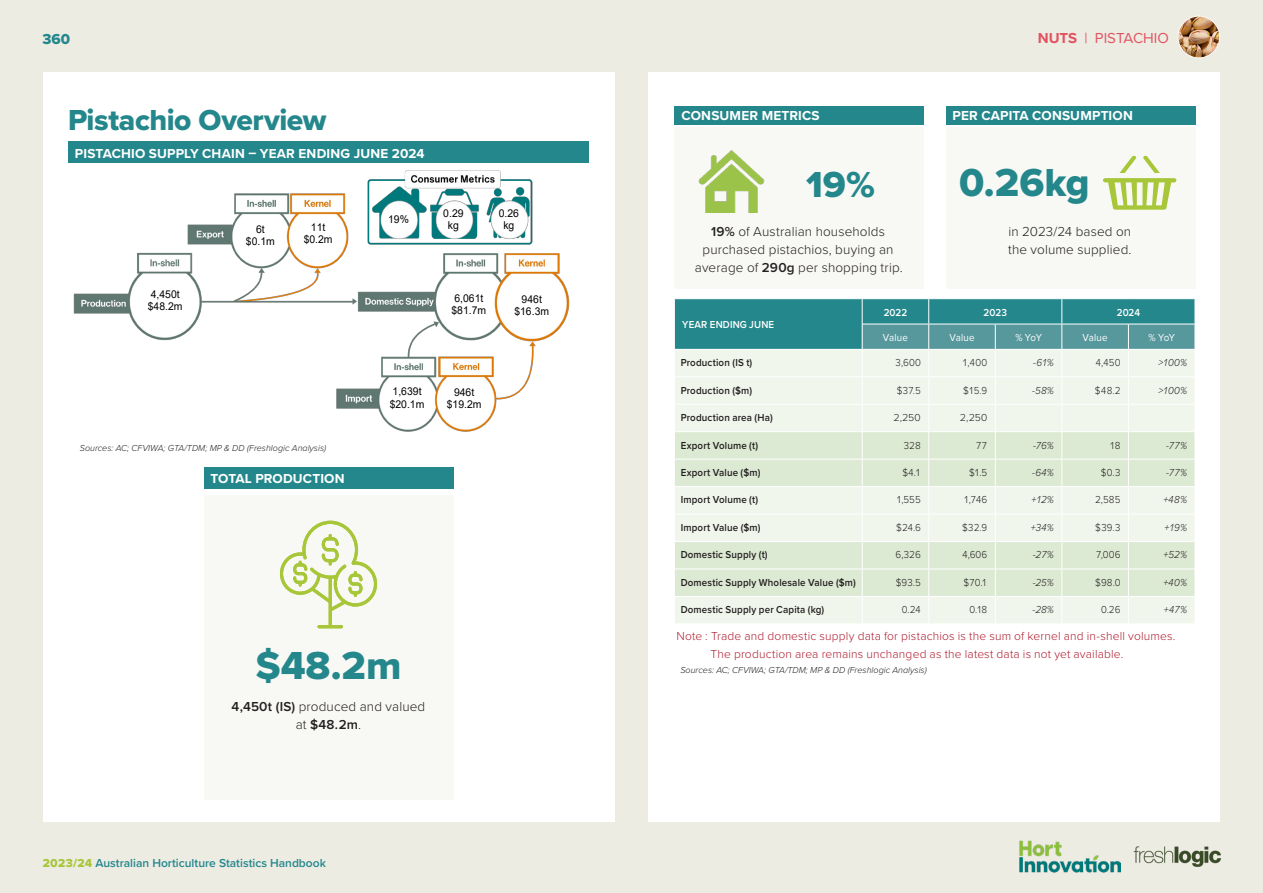
<style>
.page{position:relative;width:1263px;height:893px;background:#ecece3}
.page>*{position:absolute;margin:0;border:0;box-sizing:border-box;transform-origin:0 0}
.t1{font:40.5px "Proxima Nova Extrabld";color:#24878c}
.t2{font:37.5px "Proxima Nova Extrabld";color:#24878c}
.t3{font:30px "Proxima Nova Extrabld";letter-spacing:-.015em;color:#24878c}
.t4{font:15px "Proxima Nova";color:#e25360}
.t5{font:15px "Proxima Nova Extrabld";color:#24878c}
.BODY{font:300 13.5px/18px "Proxima Nova";letter-spacing:.01em;color:#231f20;text-align:center}
.REV_TEAL_TITLES{font:700 13.5px "Proxima Nova";letter-spacing:.015em;color:#fff}
.graph_details{font:300 12px/18px "Proxima Nova";letter-spacing:.015em;color:#ae1d2f}
.t6{font:600 12px "Proxima Nova";color:#24878c}
.t7{font:10.8px/12.3px "Arial 0 50";color:#000;text-align:center}
.TABLE_BDY_semi_bold{font:600 10.5px "Proxima Nova";letter-spacing:.015em;color:#231f20;scale:.93 1}
.TABLE_BDY{font:300 10.5px "Proxima Nova";color:#231f20;scale:.93 1}
.TABLE_BDY-2{font:italic 300 10.5px "Proxima Nova";letter-spacing:-.01em;color:#231f20;scale:.93 1}
.TABLE_HDR_Rev_Caps{font:600 10.5px "Proxima Nova";letter-spacing:.015em;color:#fff;scale:.93 1}
.TABLE_BDY-3{font:10.5px "Proxima Nova";letter-spacing:.015em;color:#fff;scale:.93 1}
.TABLE_BDY-4{font:300 10.5px "Proxima Nova";color:#231f20}
.SOURCES{font:italic 300 9px "Proxima Nova";color:#231f20}
.s1{font-weight:600}
.s2{font-family:"Proxima Nova Extrabld";font-weight:400;color:#a7c638}
.s3{font-weight:700}
</style>
<div class="page">
<div style="left:648px;top:72px;width:572px;height:750px;background:#fff"></div>
<div style="left:43px;top:72px;width:571px;height:750px;background:#fff"></div>
<img style="left:1129px;top:837px;width:97px;height:39px">
<img style="left:1019px;top:840px;width:102px;height:33px">
<svg style="left:674px;top:299px;width:521px;height:324px;background:#cee2d7"></svg>
<div style="left:68px;top:141px;width:521px;height:22px;background:#24878c"></div>
<img style="left:1178px;top:16px;width:42px;height:42px;border-radius:21px">
<div style="left:1177px;top:16px;width:43px;height:42px;border:1px solid #fff;border-radius:50%"></div>
<div style="left:204px;top:495px;width:249px;height:304px;background:#f8f8f5"></div>
<div style="left:204px;top:467px;width:249px;height:22px;background:#24878c"></div>
<svg style="left:280px;top:521px;width:97px;height:107px"></svg>
<div style="left:674px;top:127px;width:250px;height:162px;background:#f8f8f5"></div>
<div style="left:674px;top:106px;width:250px;height:18px;background:#24878c"></div>
<div style="left:946px;top:127px;width:249px;height:162px;background:#f8f8f5"></div>
<div style="left:946px;top:106px;width:249px;height:18px;background:#24878c"></div>
<svg style="left:1103px;top:155px;width:74px;height:55px"></svg>
<img style="left:73px;top:170px;width:497px;height:262px">
<img style="left:698px;top:150px;width:67px;height:62px">
<h3 class="t5" style="left:43px;top:28px;width:29px">360</h3>
<h1 class="t3" style="left:68px;top:98px;width:260px">Pistachio Overview</h1>
<p class="REV_TEAL_TITLES" style="left:75px;top:143px;width:351px">PISTACHIO SUPPLY CHAIN – YEAR ENDING JUNE 2024</p>
<p class="t7" style="left:246px;top:222px;width:30px">6t $0.1m</p>
<p class="t7" style="left:304px;top:221px;width:30px">11t $0.2m</p>
<p class="t7" style="left:388px;top:213px;width:22px">19%</p>
<p class="t7" style="left:443px;top:207px;width:22px">0.29 kg</p>
<p class="t7" style="left:499px;top:207px;width:22px">0.26 kg</p>
<p class="t7" style="left:148px;top:288px;width:36px;text-align:left">4,450t $48.2m</p>
<p class="t7" style="left:514px;top:293px;width:36px">946t $16.3m</p>
<p class="t7" style="left:451px;top:292px;width:36px;text-align:left">6,061t $81.7m</p>
<p class="SOURCES" style="left:80px;top:441px;width:248px">Sources: AC; CFVIWA; GTA/TDM; MP &amp; DD (Freshlogic Analysis)</p>
<p class="REV_TEAL_TITLES" style="left:210px;top:469px;width:136px">TOTAL PRODUCTION</p>
<p class="t7" style="left:390px;top:385px;width:36px;text-align:left">1,639t $20.1m</p>
<p class="t7" style="left:447px;top:385px;width:36px">946t $19.2m</p>
<p class="t1" style="left:255px;top:635px;width:148px">$48.2m</p>
<p class="BODY" style="left:232px;top:696px;width:195px"><span class="s1">4,450t (IS)</span> produced and valued at <span class="s1">$48.2m</span>.</p>
<p class="t6" style="left:43px;top:854px;width:285px"><span class="s2">2023/24</span> Australian Horticulture Statistics Handbook</p>
<p class="REV_TEAL_TITLES" style="left:681px;top:106px;width:140px">CONSUMER METRICS</p>
<p class="t2" style="left:806px;top:156px;width:70px">19%</p>
<p class="BODY" style="left:695px;top:221px;width:209px"><span class="s1">19%</span> of Australian households purchased pistachios, buying an average of <span class="s1">290g</span> per shopping trip.</p>
<h2 class="t4" style="left:1038px;top:26px;width:133px"><span class="s3">NUTS</span> | PISTACHIO</h2>
<p class="REV_TEAL_TITLES" style="left:952px;top:106px;width:182px">PER CAPITA CONSUMPTION</p>
<p class="t1" style="left:959px;top:152px;width:132px">0.26kg</p>
<p class="BODY" style="left:1008px;top:222px;width:125px;text-align:left">in 2023/24 based on the volume supplied.</p>
<p class="TABLE_HDR_Rev_Caps" style="left:682px;top:317px;width:100px">YEAR ENDING JUNE</p>
<p class="TABLE_HDR_Rev_Caps" style="left:884px;top:304px;width:27px">2022</p>
<p class="TABLE_HDR_Rev_Caps" style="left:984px;top:304px;width:27px">2023</p>
<p class="TABLE_HDR_Rev_Caps" style="left:1117px;top:304px;width:26px">2024</p>
<p class="TABLE_BDY-3" style="left:883px;top:329px;width:28px">Value</p>
<p class="TABLE_BDY-3" style="left:949px;top:329px;width:28px">Value</p>
<p class="TABLE_BDY-3" style="left:1015px;top:329px;width:30px">% YoY</p>
<p class="TABLE_BDY-3" style="left:1082px;top:329px;width:28px">Value</p>
<p class="TABLE_BDY-3" style="left:1148px;top:329px;width:30px">% YoY</p>
<p class="TABLE_BDY_semi_bold" style="left:681px;top:355px;width:78px">Production (IS t)</p>
<p class="TABLE_BDY" style="left:895px;top:355px;width:29px">3,600</p>
<p class="TABLE_BDY" style="left:962px;top:355px;width:28px">1,400</p>
<p class="TABLE_BDY-2" style="left:1033px;top:355px;width:24px">-61%</p>
<p class="TABLE_BDY" style="left:1095px;top:355px;width:28px">4,450</p>
<p class="TABLE_BDY-2" style="left:1158px;top:355px;width:32px">&gt;100%</p>
<p class="TABLE_BDY_semi_bold" style="left:681px;top:382px;width:78px">Production ($m)</p>
<p class="TABLE_BDY" style="left:897px;top:382px;width:27px">$37.5</p>
<p class="TABLE_BDY" style="left:963px;top:382px;width:27px">$15.9</p>
<p class="TABLE_BDY-2" style="left:1032px;top:382px;width:25px">-58%</p>
<p class="TABLE_BDY" style="left:1095px;top:382px;width:29px">$48.2</p>
<p class="TABLE_BDY-2" style="left:1158px;top:382px;width:32px">&gt;100%</p>
<p class="TABLE_BDY_semi_bold" style="left:681px;top:410px;width:100px">Production area (Ha)</p>
<p class="TABLE_BDY-4" style="left:893px;top:410px;width:29px">2,250</p>
<p class="TABLE_BDY-4" style="left:960px;top:410px;width:29px">2,250</p>
<p class="TABLE_BDY_semi_bold" style="left:681px;top:437px;width:85px">Export Volume (t)</p>
<p class="TABLE_BDY" style="left:903px;top:437px;width:20px">328</p>
<p class="TABLE_BDY" style="left:976px;top:437px;width:14px">77</p>
<p class="TABLE_BDY-2" style="left:1033px;top:437px;width:24px">-76%</p>
<p class="TABLE_BDY" style="left:1109px;top:437px;width:13px">18</p>
<p class="TABLE_BDY-2" style="left:1166px;top:437px;width:24px">-77%</p>
<p class="TABLE_BDY_semi_bold" style="left:681px;top:465px;width:87px">Export Value ($m)</p>
<p class="TABLE_BDY" style="left:902px;top:465px;width:21px">$4.1</p>
<p class="TABLE_BDY" style="left:969px;top:465px;width:21px">$1.5</p>
<p class="TABLE_BDY-2" style="left:1032px;top:465px;width:25px">-64%</p>
<p class="TABLE_BDY" style="left:1101px;top:465px;width:23px">$0.3</p>
<p class="TABLE_BDY-2" style="left:1166px;top:465px;width:24px">-77%</p>
<p class="TABLE_BDY_semi_bold" style="left:681px;top:492px;width:85px">Import Volume (t)</p>
<p class="TABLE_BDY" style="left:896px;top:492px;width:28px">1,555</p>
<p class="TABLE_BDY" style="left:963px;top:492px;width:27px">1,746</p>
<p class="TABLE_BDY-2" style="left:1031px;top:492px;width:26px">+12%</p>
<p class="TABLE_BDY" style="left:1095px;top:492px;width:29px">2,585</p>
<p class="TABLE_BDY-2" style="left:1163px;top:492px;width:27px">+48%</p>
<p class="TABLE_BDY_semi_bold" style="left:681px;top:520px;width:87px">Import Value ($m)</p>
<p class="TABLE_BDY" style="left:896px;top:520px;width:28px">$24.6</p>
<p class="TABLE_BDY" style="left:962px;top:520px;width:29px">$32.9</p>
<p class="TABLE_BDY-2" style="left:1031px;top:520px;width:26px">+34%</p>
<p class="TABLE_BDY" style="left:1095px;top:520px;width:29px">$39.3</p>
<p class="TABLE_BDY-2" style="left:1164px;top:520px;width:26px">+19%</p>
<p class="TABLE_BDY_semi_bold" style="left:681px;top:547px;width:95px">Domestic Supply (t)</p>
<p class="TABLE_BDY" style="left:895px;top:547px;width:29px">6,326</p>
<p class="TABLE_BDY" style="left:962px;top:547px;width:29px">4,606</p>
<p class="TABLE_BDY-2" style="left:1033px;top:547px;width:24px">-27%</p>
<p class="TABLE_BDY" style="left:1096px;top:547px;width:28px">7,006</p>
<p class="TABLE_BDY-2" style="left:1163px;top:547px;width:27px">+52%</p>
<p class="TABLE_BDY_semi_bold" style="left:681px;top:574px;width:190px">Domestic Supply Wholesale Value ($m)</p>
<p class="TABLE_BDY" style="left:896px;top:574px;width:28px">$93.5</p>
<p class="TABLE_BDY" style="left:963px;top:574px;width:27px">$70.1</p>
<p class="TABLE_BDY-2" style="left:1033px;top:574px;width:24px">-25%</p>
<p class="TABLE_BDY" style="left:1095px;top:574px;width:29px">$98.0</p>
<p class="TABLE_BDY-2" style="left:1163px;top:574px;width:27px">+40%</p>
<p class="TABLE_BDY_semi_bold" style="left:681px;top:602px;width:156px">Domestic Supply per Capita (kg)</p>
<p class="TABLE_BDY" style="left:902px;top:602px;width:22px">0.24</p>
<p class="TABLE_BDY" style="left:969px;top:602px;width:21px">0.18</p>
<p class="TABLE_BDY-2" style="left:1032px;top:602px;width:25px">-28%</p>
<p class="TABLE_BDY" style="left:1101px;top:602px;width:22px">0.26</p>
<p class="TABLE_BDY-2" style="left:1164px;top:602px;width:26px">+47%</p>
<p class="graph_details" style="left:710px;top:626px;width:466px;text-indent:-34px">Note : Trade and domestic supply data for pistachios is the sum of kernel and in-shell volumes.<br>The production area remains unchanged as the latest data is not yet available.</p>
<p class="SOURCES" style="left:680px;top:663px;width:248px">Sources: AC; CFVIWA; GTA/TDM; MP &amp; DD (Freshlogic Analysis)</p>
</div>
